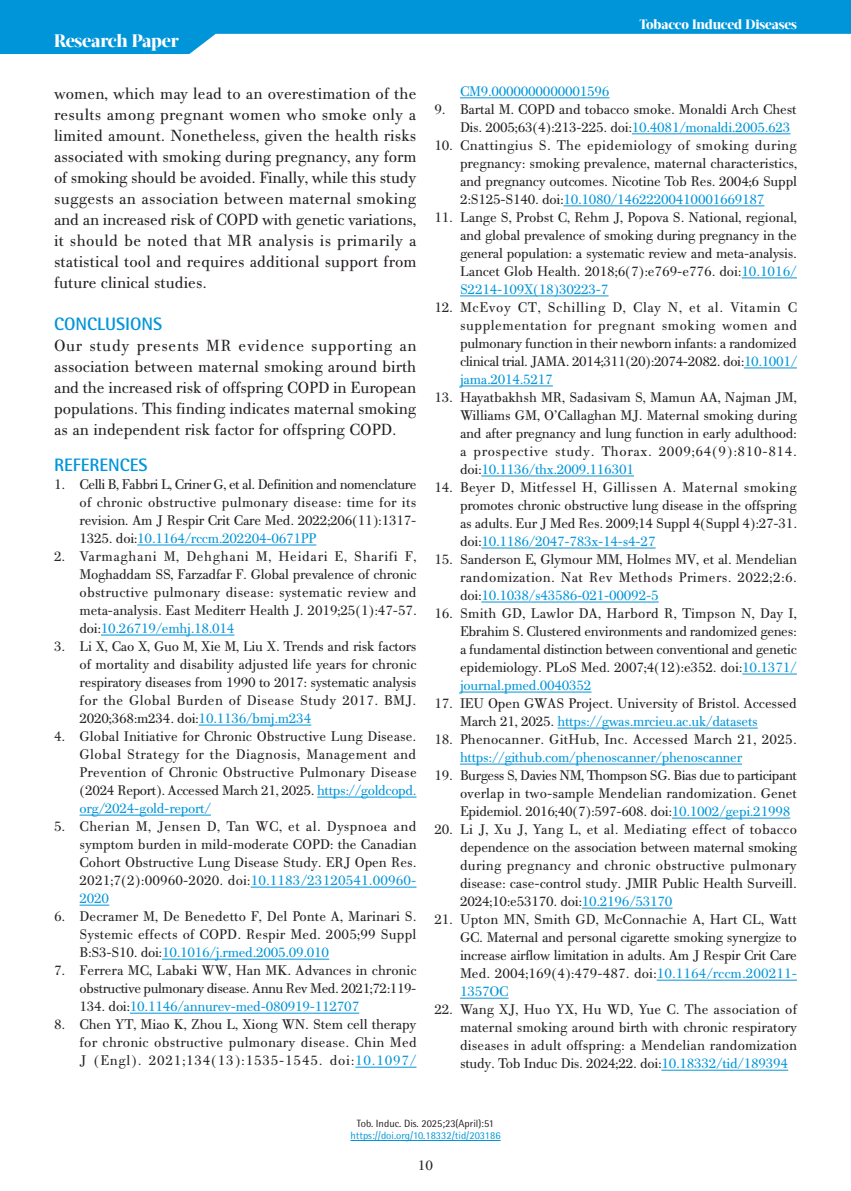
<style>
.page{position:relative;width:851px;height:1191px;background:#fff}
.page>*{position:absolute;margin:0;border:0;box-sizing:border-box;transform-origin:0 0}
.t1{font:700 18px "Rotis Semi Sans Hel";color:#0095d9}
.t2{font:800 18px "Acta Display W04";letter-spacing:-.01em;color:#fff}
.t3{font:17.25px/21px "PF Bodoni Text";color:#231f20;text-align:justify}
.t4{font:15px/18px "PF Bodoni Text";letter-spacing:-.02em;color:#231f20;text-align:justify}
.t5{font:15px "PF Bodoni Text";letter-spacing:-.02em;color:#0095d9}
.t6{font:15px "PF Bodoni Text";letter-spacing:.015em;color:#231f20}
.t7{font:800 13.5px "Acta Display W04";letter-spacing:-.01em;color:#fff}
.t8{font:10.5px "Rotis Semi Sans Hel";color:#0095d9}
.t9{font:10.5px "Rotis Semi Sans Hel";color:#231f20}
.s1{color:#0095d9}
</style>
<div class="page">
<svg style="left:0;top:0;width:850px;height:54px;fill:#0095d9"></svg>
<hr style="left:350px;top:1140px;width:150px;height:1px;background:#0095d9">
<hr style="left:137px;top:545px;width:179px;height:1px;background:#0095d9">
<hr style="left:101px;top:635px;width:133px;height:1px;background:#0095d9">
<hr style="left:199px;top:725px;width:112px;height:1px;background:#0095d9">
<hr style="left:317px;top:797px;width:99px;height:1px;background:#0095d9">
<hr style="left:80px;top:815px;width:131px;height:1px;background:#0095d9">
<hr style="left:250px;top:887px;width:166px;height:1px;background:#0095d9">
<svg style="left:80px;top:905px;width:29px;height:1px"></svg>
<hr style="left:162px;top:959px;width:167px;height:1px;background:#0095d9">
<hr style="left:130px;top:1013px;width:229px;height:1px;background:#0095d9">
<hr style="left:355px;top:1067px;width:61px;height:1px;background:#0095d9">
<hr style="left:460px;top:98px;width:149px;height:1px;background:#0095d9">
<hr style="left:631px;top:134px;width:159px;height:1px;background:#0095d9">
<hr style="left:563px;top:206px;width:201px;height:1px;background:#0095d9">
<hr style="left:741px;top:278px;width:55px;height:1px;background:#0095d9">
<hr style="left:460px;top:296px;width:148px;height:1px;background:#0095d9">
<hr style="left:743px;top:368px;width:53px;height:1px;background:#0095d9">
<hr style="left:460px;top:386px;width:93px;height:1px;background:#0095d9">
<hr style="left:481px;top:476px;width:153px;height:1px;background:#0095d9">
<hr style="left:481px;top:548px;width:174px;height:1px;background:#0095d9">
<hr style="left:481px;top:602px;width:177px;height:1px;background:#0095d9">
<hr style="left:742px;top:674px;width:54px;height:1px;background:#0095d9">
<hr style="left:460px;top:692px;width:131px;height:1px;background:#0095d9">
<hr style="left:557px;top:728px;width:200px;height:1px;background:#0095d9">
<hr style="left:460px;top:764px;width:282px;height:1px;background:#0095d9">
<hr style="left:671px;top:818px;width:119px;height:1px;background:#0095d9">
<hr style="left:581px;top:908px;width:91px;height:1px;background:#0095d9">
<hr style="left:656px;top:980px;width:140px;height:1px;background:#0095d9">
<hr style="left:460px;top:998px;width:48px;height:1px;background:#0095d9">
<hr style="left:661px;top:1070px;width:127px;height:1px;background:#0095d9">
<p class="t2" style="left:54px;top:30px;width:126px">Research Paper</p>
<p class="t3" style="left:54px;top:83px;width:364px">women, which may lead to an overestimation of the results among pregnant women who smoke only a limited amount. Nonetheless, given the health risks associated with smoking during pregnancy, any form of smoking should be avoided. Finally, while this study suggests an association between maternal smoking and an increased risk of COPD with genetic variations, it should be noted that MR analysis is primarily a statistical tool and requires additional support from future clinical studies.</p>
<p class="t1" style="left:54px;top:313px;width:110px">CONCLUSIONS</p>
<p class="t3" style="left:54px;top:335px;width:364px">Our study presents MR evidence supporting an association between maternal smoking around birth and the increased risk of offspring COPD in European populations. This finding indicates maternal smoking as an independent risk factor for offspring COPD.</p>
<p class="t1" style="left:54px;top:454px;width:95px">REFERENCES</p>
<p class="t4" style="left:80px;top:475px;width:338px;text-indent:-26px">1. Celli B, Fabbri L, Criner G, et al. Definition and nomenclature of chronic obstructive pulmonary disease: time for its revision. Am J Respir Crit Care Med. 2022;206(11):1317- 1325. doi:<span class="s1">10.1164/rccm.202204-0671PP</span></p>
<p class="t4" style="left:80px;top:547px;width:338px;text-indent:-26px">2. Varmaghani M, Dehghani M, Heidari E, Sharifi F, Moghaddam SS, Farzadfar F. Global prevalence of chronic obstructive pulmonary disease: systematic review and meta-analysis. East Mediterr Health J. 2019;25(1):47-57. doi:<span class="s1">10.26719/emhj.18.014</span></p>
<p class="t4" style="left:80px;top:637px;width:338px;text-indent:-26px">3. Li X, Cao X, Guo M, Xie M, Liu X. Trends and risk factors of mortality and disability adjusted life years for chronic respiratory diseases from 1990 to 2017: systematic analysis for the Global Burden of Disease Study 2017. BMJ.<br>2020;368:m234. doi:<span class="s1">10.1136/bmj.m234</span></p>
<p class="t4" style="left:80px;top:727px;width:338px;text-indent:-26px">4. Global Initiative for Chronic Obstructive Lung Disease.<br>Global Strategy for the Diagnosis, Management and Prevention of Chronic Obstructive Pulmonary Disease (2024 Report). Accessed March 21, 2025. <span class="s1">https://goldcopd. org/2024-gold-report/</span></p>
<p class="t4" style="left:80px;top:817px;width:338px;text-indent:-26px">5. Cherian M, Jensen D, Tan WC, et al. Dyspnoea and symptom burden in mild-moderate COPD: the Canadian Cohort Obstructive Lung Disease Study. ERJ Open Res.<br>2021;7(2):00960-2020. doi:<span class="s1">10.1183/23120541.00960- 2020</span></p>
<p class="t4" style="left:80px;top:907px;width:338px;text-indent:-26px">6. Decramer M, De Benedetto F, Del Ponte A, Marinari S.<br>Systemic effects of COPD. Respir Med. 2005;99 Suppl B:S3-S10. doi:<span class="s1">10.1016/j.rmed.2005.09.010</span></p>
<p class="t4" style="left:80px;top:961px;width:338px;text-indent:-26px">7. Ferrera MC, Labaki WW, Han MK. Advances in chronic obstructive pulmonary disease. Annu Rev Med. 2021;72:119- 134. doi:<span class="s1">10.1146/annurev-med-080919-112707</span></p>
<p class="t4" style="left:80px;top:1015px;width:338px;text-indent:-26px">8. Chen YT, Miao K, Zhou L, Xiong WN. Stem cell therapy for chronic obstructive pulmonary disease. Chin Med J (Engl). 2021;134(13):1535-1545. doi:<span class="s1">10.1097/</span></p>
<p class="t7" style="left:639px;top:17px;width:159px">Tobacco Induced Diseases</p>
<p class="t5" style="left:460px;top:83px;width:151px">CM9.0000000000001596</p>
<p class="t4" style="left:460px;top:100px;width:338px;text-indent:-26px">9. Bartal M. COPD and tobacco smoke. Monaldi Arch Chest<br>Dis. 2005;63(4):213-225. doi:<span class="s1">10.4081/monaldi.2005.623</span></p>
<p class="t4" style="left:460px;top:136px;width:338px;text-indent:-26px">10. Cnattingius S. The epidemiology of smoking during pregnancy: smoking prevalence, maternal characteristics, and pregnancy outcomes. Nicotine Tob Res. 2004;6 Suppl 2:S125-S140. doi:<span class="s1">10.1080/14622200410001669187</span></p>
<p class="t4" style="left:460px;top:208px;width:338px;text-indent:-26px">11. Lange S, Probst C, Rehm J, Popova S. National, regional, and global prevalence of smoking during pregnancy in the general population: a systematic review and meta-analysis.<br>Lancet Glob Health. 2018;6(7):e769-e776. doi:<span class="s1">10.1016/ S2214-109X(18)30223-7</span></p>
<p class="t4" style="left:460px;top:298px;width:338px;text-indent:-26px">12. McEvoy CT, Schilling D, Clay N, et al. Vitamin C supplementation for pregnant smoking women and pulmonary function in their newborn infants: a randomized clinical trial. JAMA. 2014;311(20):2074-2082. doi:<span class="s1">10.1001/ jama.2014.5217</span></p>
<p class="t4" style="left:460px;top:388px;width:338px;text-indent:-26px">13. Hayatbakhsh MR, Sadasivam S, Mamun AA, Najman JM, Williams GM, O’Callaghan MJ. Maternal smoking during and after pregnancy and lung function in early adulthood: a prospective study. Thorax. 2009;64(9):810-814. doi:<span class="s1">10.1136/thx.2009.116301</span></p>
<p class="t4" style="left:460px;top:478px;width:338px;text-indent:-26px">14. Beyer D, Mitfessel H, Gillissen A. Maternal smoking promotes chronic obstructive lung disease in the offspring as adults. Eur J Med Res. 2009;14 Suppl 4(Suppl 4):27-31. doi:<span class="s1">10.1186/2047-783x-14-s4-27</span></p>
<p class="t4" style="left:460px;top:550px;width:338px;text-indent:-26px">15. Sanderson E, Glymour MM, Holmes MV, et al. Mendelian randomization. Nat Rev Methods Primers. 2022;2:6. doi:<span class="s1">10.1038/s43586-021-00092-5</span></p>
<p class="t4" style="left:460px;top:604px;width:338px;text-indent:-26px">16. Smith GD, Lawlor DA, Harbord R, Timpson N, Day I, Ebrahim S. Clustered environments and randomized genes: a fundamental distinction between conventional and genetic epidemiology. PLoS Med. 2007;4(12):e352. doi:<span class="s1">10.1371/ journal.pmed.0040352</span></p>
<p class="t4" style="left:460px;top:694px;width:338px;text-indent:-26px">17. IEU Open GWAS Project. University of Bristol. Accessed<br>March 21, 2025. <span class="s1">https://gwas.mrcieu.ac.uk/datasets</span></p>
<p class="t6" style="left:434px;top:731px;width:364px">18. Phenocanner. GitHub, Inc. Accessed March 21, 2025.</p>
<p class="t5" style="left:460px;top:749px;width:283px">https://github.com/phenoscanner/phenoscanner</p>
<p class="t4" style="left:460px;top:766px;width:338px;text-indent:-26px">19. Burgess S, Davies NM, Thompson SG. Bias due to participant overlap in two-sample Mendelian randomization. Genet Epidemiol. 2016;40(7):597-608. doi:<span class="s1">10.1002/gepi.21998</span></p>
<p class="t4" style="left:460px;top:820px;width:338px;text-indent:-26px">20. Li J, Xu J, Yang L, et al. Mediating effect of tobacco dependence on the association between maternal smoking during pregnancy and chronic obstructive pulmonary disease: case-control study. JMIR Public Health Surveill.<br>2024;10:e53170. doi:<span class="s1">10.2196/53170</span></p>
<p class="t4" style="left:460px;top:910px;width:338px;text-indent:-26px">21. Upton MN, Smith GD, McConnachie A, Hart CL, Watt GC. Maternal and personal cigarette smoking synergize to increase airflow limitation in adults. Am J Respir Crit Care Med. 2004;169(4):479-487. doi:<span class="s1">10.1164/rccm.200211- 1357OC</span></p>
<p class="t4" style="left:460px;top:1000px;width:338px;text-indent:-26px">22. Wang XJ, Huo YX, Hu WD, Yue C. The association of maternal smoking around birth with chronic respiratory diseases in adult offspring: a Mendelian randomization study. Tob Induc Dis. 2024;22. doi:<span class="s1">10.18332/tid/189394</span></p>
<p class="t9" style="left:357px;top:1116px;width:139px">Tob. Induc. Dis. 2025;23(April):51</p>
<p class="t8" style="left:350px;top:1129px;width:152px">https://doi.org/10.18332/tid/203186</p>
<p class="t4" style="left:418px;top:1156px;width:17px">10</p>
</div>
